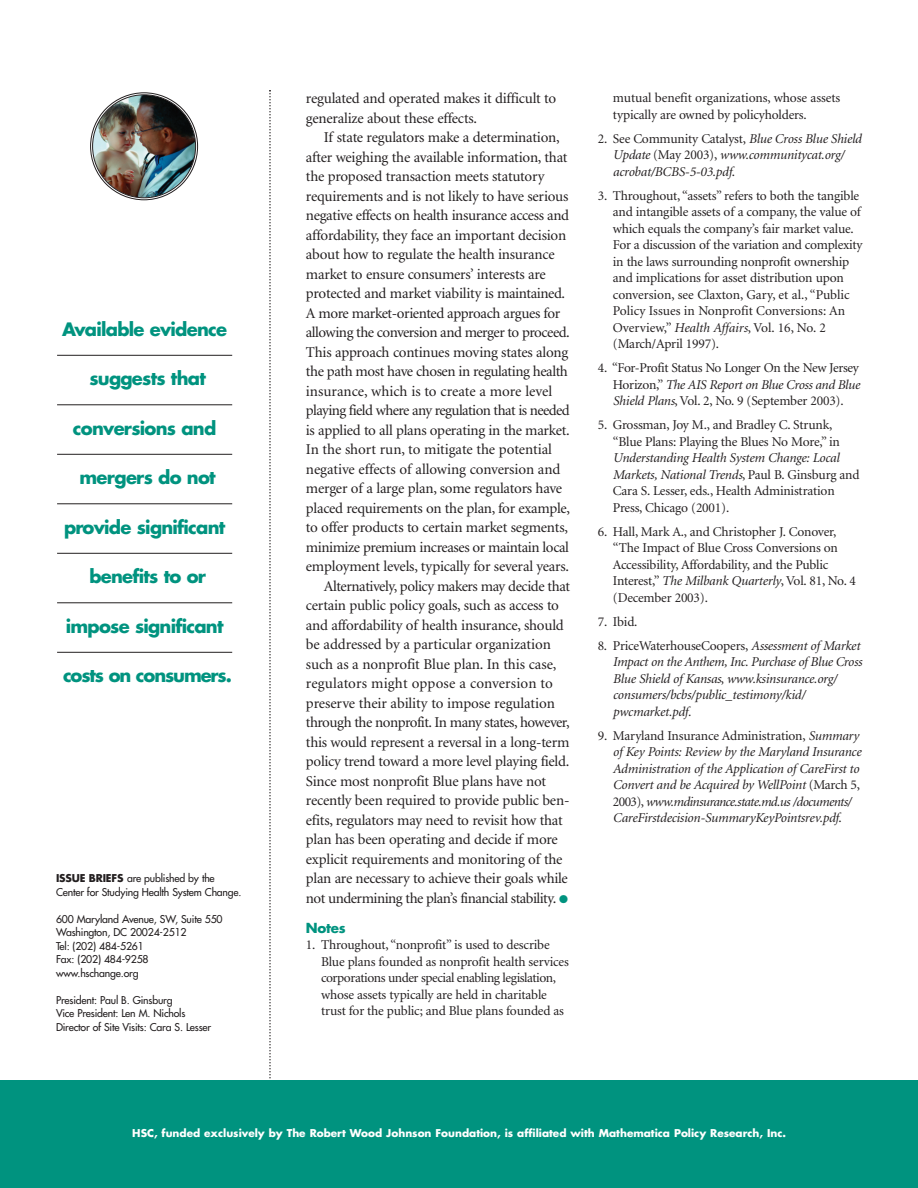
<style>
.page{position:relative;width:918px;height:1188px;background:#fff}
.page>*{position:absolute;margin:0;border:0;box-sizing:border-box;transform-origin:0 0}
.t1{font:700 18px "Futura";letter-spacing:-.04em;color:#00937f}
.t2{font:700 18px "Futura";letter-spacing:-.06em;color:#00937f}
.t3{font:15px/19.5px "Minion";letter-spacing:-.015em;color:#231f20}
.t4{font:15px "Minion";letter-spacing:-.035em;color:#231f20}
.t5{font:15px "Minion";letter-spacing:-.04em;color:#231f20}
.t6{font:15px "Minion";letter-spacing:.01em;color:#231f20}
.t7{font:13.5px/16.5px "Minion";letter-spacing:-.015em;color:#231f20}
.t8{font:italic 13.5px/16.5px "Minion";letter-spacing:-.015em;color:#231f20}
.t9{font:700 13.5px "Futura";letter-spacing:-.02em;color:#00937f}
.t10{font:10.5px/13.5px "Futura";letter-spacing:-.015em;color:#231f20}
.t11{font:700 10.5px "Futura";color:#fff}
.s1{font-weight:700}
.s2{color:#00937f}
.s3{font-style:normal}
.s4{font-style:italic}
</style>
<div class="page">
<svg style="left:269px;top:90px;width:2px;height:989px"></svg>
<div style="left:0;top:1080px;width:918px;height:108px;background:#00937f"></div>
<hr style="left:57px;top:355px;width:175px;height:1px;background:#231f20">
<hr style="left:57px;top:404px;width:175px;height:1px;background:#231f20">
<hr style="left:57px;top:454px;width:175px;height:1px;background:#231f20">
<hr style="left:57px;top:503px;width:175px;height:1px;background:#231f20">
<hr style="left:57px;top:553px;width:175px;height:1px;background:#231f20">
<hr style="left:57px;top:602px;width:175px;height:1px;background:#231f20">
<hr style="left:57px;top:652px;width:175px;height:1px;background:#231f20">
<img style="left:90px;top:92px;width:109px;height:109px">
<p class="t1" style="left:62px;top:321px;width:167px">Available evidence</p>
<p class="t1" style="left:89px;top:370px;width:118px">suggests that</p>
<p class="t1" style="left:73px;top:420px;width:145px">conversions and</p>
<p class="t1" style="left:80px;top:469px;width:138px">mergers do not</p>
<p class="t1" style="left:64px;top:519px;width:163px">provide significant</p>
<p class="t1" style="left:89px;top:568px;width:118px">benefits to or</p>
<p class="t1" style="left:66px;top:618px;width:159px">impose significant</p>
<p class="t2" style="left:63px;top:667px;width:170px">costs on consumers.</p>
<p class="t10" style="left:56px;top:872px;width:187px"><span class="s1">ISSUE BRIEFS</span> are published by the<br>Center for Studying Health System Change.</p>
<p class="t10" style="left:56px;top:913px;width:168px">600 Maryland Avenue, SW, Suite 550<br>Washington, DC 20024-2512<br>Tel: (202) 484-5261<br>Fax: (202) 484-9258 www.hschange.org</p>
<p class="t10" style="left:56px;top:994px;width:157px">President: Paul B. Ginsburg<br>Vice President: Len M. Nichols<br>Director of Site Visits: Cara S. Lesser</p>
<p class="t3" style="left:306px;top:90px;width:252px">regulated and operated makes it difficult to generalize about these effects.</p>
<p class="t3" style="left:324px;top:129px;width:237px">If state regulators make a determination,</p>
<p class="t3" style="left:306px;top:148px;width:263px">after weighing the available information, that</p>
<p class="t3" style="left:306px;top:168px;width:240px">the proposed transaction meets statutory</p>
<p class="t3" style="left:306px;top:187px;width:264px">requirements and is not likely to have serious</p>
<p class="t3" style="left:306px;top:207px;width:265px">negative effects on health insurance access and</p>
<p class="t3" style="left:306px;top:226px;width:262px">affordability, they face an important decision</p>
<p class="t3" style="left:306px;top:246px;width:250px">about how to regulate the health insurance</p>
<p class="t3" style="left:306px;top:265px;width:241px">market to ensure consumers’ interests are</p>
<p class="t3" style="left:306px;top:285px;width:261px">protected and market viability is maintained.</p>
<p class="t3" style="left:306px;top:304px;width:256px">A more market-oriented approach argues for</p>
<p class="t4" style="left:306px;top:327px;width:265px">allowing the conversion and merger to proceed.</p>
<p class="t3" style="left:306px;top:343px;width:264px">This approach continues moving states along</p>
<p class="t3" style="left:306px;top:363px;width:264px">the path most have chosen in regulating health</p>
<p class="t3" style="left:306px;top:382px;width:248px">insurance, which is to create a more level</p>
<p class="t5" style="left:306px;top:405px;width:265px">playing field where any regulation that is needed</p>
<p class="t3" style="left:306px;top:421px;width:265px">is applied to all plans operating in the market.</p>
<p class="t3" style="left:306px;top:441px;width:248px">In the short run, to mitigate the potential</p>
<p class="t3" style="left:306px;top:460px;width:256px">negative effects of allowing conversion and</p>
<p class="t3" style="left:306px;top:480px;width:258px">merger of a large plan, some regulators have</p>
<p class="t3" style="left:306px;top:499px;width:266px">placed requirements on the plan, for example,</p>
<p class="t3" style="left:306px;top:519px;width:264px">to offer products to certain market segments,</p>
<p class="t3" style="left:306px;top:538px;width:265px">minimize premium increases or maintain local</p>
<p class="t3" style="left:306px;top:558px;width:265px">employment levels, typically for several years.</p>
<p class="t3" style="left:324px;top:577px;width:248px">Alternatively, policy makers may decide that</p>
<p class="t3" style="left:306px;top:597px;width:255px">certain public policy goals, such as access to</p>
<p class="t3" style="left:306px;top:616px;width:259px">and affordability of health insurance, should</p>
<p class="t3" style="left:306px;top:636px;width:246px">be addressed by a particular organization</p>
<p class="t3" style="left:306px;top:655px;width:252px">such as a nonprofit Blue plan. In this case,</p>
<p class="t6" style="left:306px;top:678px;width:249px">regulators might oppose a conversion to</p>
<p class="t3" style="left:306px;top:694px;width:251px">preserve their ability to impose regulation</p>
<p class="t4" style="left:306px;top:717px;width:265px">through the nonprofit. In many states, however,</p>
<p class="t3" style="left:306px;top:733px;width:265px">this would represent a reversal in a long-term</p>
<p class="t3" style="left:306px;top:753px;width:265px">policy trend toward a more level playing field.</p>
<p class="t3" style="left:306px;top:772px;width:242px">Since most nonprofit Blue plans have not</p>
<p class="t3" style="left:306px;top:792px;width:265px">recently been required to provide public ben-</p>
<p class="t3" style="left:306px;top:811px;width:258px">efits, regulators may need to revisit how that</p>
<p class="t3" style="left:306px;top:831px;width:253px">plan has been operating and decide if more</p>
<p class="t3" style="left:306px;top:850px;width:258px">explicit requirements and monitoring of the</p>
<p class="t3" style="left:306px;top:870px;width:264px">plan are necessary to achieve their goals while</p>
<p class="t4" style="left:306px;top:892px;width:264px">not undermining the plan’s financial stability. <span class="s2">●</span></p>
<p class="t9" style="left:306px;top:922px;width:41px">Notes</p>
<p class="t7" style="left:321px;top:938px;width:249px;text-indent:-15px">1. Throughout, “nonprofit” is used to describe Blue plans founded as nonprofit health services corporations under special enabling legislation, whose assets typically are held in charitable trust for the public; and Blue plans founded as</p>
<p class="t7" style="left:613px;top:91px;width:229px">mutual benefit organizations, whose assets typically are owned by policyholders.</p>
<p class="t8" style="left:613px;top:131px;width:250px;text-indent:-15px"><span class="s3">2. See Community Catalyst,</span> Blue Cross Blue Shield<br>Update <span class="s3">(May 2003),</span> www.communitycat.org/ acrobat/BCBS-5-03.pdf<span class="s3">.</span></p>
<p class="t7" style="left:613px;top:188px;width:251px;text-indent:-15px">3. Throughout, “assets” refers to both the tangible and intangible assets of a company, the value of which equals the company’s fair market value.<br>For a discussion of the variation and complexity in the laws surrounding nonprofit ownership and implications for asset distribution upon conversion, see Claxton, Gary, et al., “Public Policy Issues in Nonprofit Conversions: An Overview,” <span class="s4">Health Affairs</span>, Vol. 16, No. 2 (March/April 1997).</p>
<p class="t7" style="left:613px;top:361px;width:249px;text-align:justify;text-indent:-15px">4. “For-Profit Status No Longer On the New Jersey Horizon,” <span class="s4">The AIS Report on Blue Cross and Blue Shield Plans</span>, Vol. 2, No. 9 (September 2003).</p>
<p class="t7" style="left:613px;top:418px;width:229px;text-indent:-15px">5. Grossman, Joy M., and Bradley C. Strunk, “Blue Plans: Playing the Blues No More,” in</p>
<p class="t7" style="left:613px;top:451px;width:248px"><span class="s4">Understanding Health System Change: Local Markets, National Trends</span>, Paul B. Ginsburg and Cara S. Lesser, eds., Health Administration Press, Chicago (2001).</p>
<p class="t7" style="left:613px;top:524px;width:245px;text-indent:-15px">6. Hall, Mark A., and Christopher J. Conover, “The Impact of Blue Cross Conversions on Accessibility, Affordability, and the Public Interest,” <span class="s4">The Milbank Quarterly</span>, Vol. 81, No. 4 (December 2003).</p>
<p class="t7" style="left:598px;top:614px;width:41px">7. Ibid.</p>
<p class="t8" style="left:613px;top:638px;width:251px;text-indent:-15px"><span class="s3">8. PriceWaterhouseCoopers,</span> Assessment of Market Impact on the Anthem, Inc. Purchase of Blue Cross Blue Shield of Kansas<span class="s3">,</span> www.ksinsurance.org/ consumers/bcbs/public_testimony/kid/ pwcmarket.pdf.</p>
<p class="t8" style="left:613px;top:728px;width:250px;text-indent:-15px"><span class="s3">9. Maryland Insurance Administration,</span> Summary of Key Points: Review by the Maryland Insurance Administration of the Application of CareFirst to Convert and be Acquired by WellPoint <span class="s3">(March 5, 2003),</span> www.mdinsurance.state.md.us /documents/ CareFirstdecision-SummaryKeyPointsrev.pdf<span class="s3">.</span></p>
<p class="t11" style="left:132px;top:1128px;width:655px">HSC, funded exclusively by The Robert Wood Johnson Foundation, is affiliated with Mathematica Policy Research, Inc.</p>
</div>
